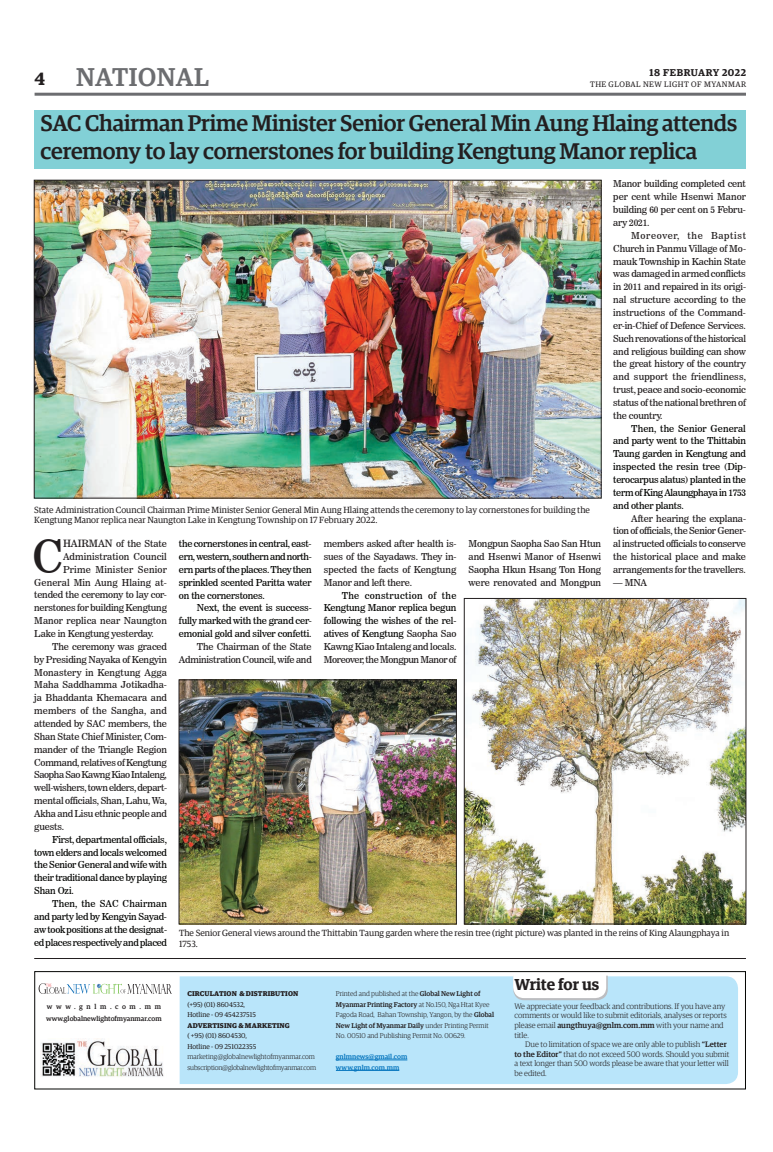
<style>
.page{position:relative;width:773px;height:1152px;background:#fff}
.page>*{position:absolute;margin:0;border:0;box-sizing:border-box;transform-origin:0 0}
.t1{font:45.3px "News 706 BT Roman C";color:#231f20}
.t2{font:500 26px "Guardian Egyp";letter-spacing:.02em;color:#6c6d70}
.t3{font:500 22.9px/27.5px "Guardian Egyp";letter-spacing:-.01em;color:#231f20}
.t4{font:600 18px "Guardian Egyp";color:#231f20}
.t5{font:600 16px "Guardian Egyp";letter-spacing:-.005em;color:#231f20}
.t6{font:600 10px "Guardian Egyp";letter-spacing:.06em;color:#231f20}
.t7{font:9.5px/12.9px "News 706 BT Roman C";letter-spacing:-.015em;color:#231f20;text-align:justify}
.t8{font:9.5px/12.9px "News 706 BT Roman C";letter-spacing:-.02em;color:#040503;text-align:justify}
.t9{font:9.5px "News 706 BT Roman C";letter-spacing:.01em;color:#231f20}
.t10{font:9.5px "News 706 BT Roman C";letter-spacing:-.035em;color:#231f20}
.t11{font:9.5px "News 706 BT Roman C";letter-spacing:-.04em;color:#231f20}
.t12{font:9.5px "News 706 BT Roman C";letter-spacing:.005em;color:#231f20}
.t13{font:9.5px "News 706 BT Roman C";letter-spacing:.015em;color:#231f20}
.t14{font:9px/10.8px "Guardian Egyp";color:#231f20}
.t15{font:300 8px/9.6px "Guardian Egyp";color:#231f20}
.t16{font:8px "Guardian Egyp";letter-spacing:.06em;color:#231f20}
.t17{font:300 7px/10.5px "Guardian Egyp";color:#231f20}
.t18{font:300 7px/10.5px "Guardian Egyp";letter-spacing:-.02em;color:#231f20}
.t19{font:7px/10.5px "Guardian Egyp";color:#231f20}
.t20{font:500 7px/11.6px "Guardian Egyp";color:#231f20}
.t21{font:700 7px "Guardian Egyp";letter-spacing:.02em;color:#231f20}
.t22{font:500 7px/10.5px "Guardian Egyp";color:#0072bc}
.s1{font-size:10px}
.s2{color:#231f20}
.s3{font-weight:500}
</style>
<div class="page">
<hr style="left:35px;top:93px;width:711px;height:3px;background:#6c6d70">
<div style="left:34px;top:110px;width:712px;height:58px;background:#82d0d6"></div>
<div style="left:180px;top:976px;width:558px;height:108px;background:#b9e5fa"></div>
<svg style="left:39px;top:983px;width:133px;height:11px"></svg>
<img style="left:41px;top:1040px;width:123px;height:37px">
<hr style="left:336px;top:1060px;width:39px;height:1px;background:#0072bc">
<hr style="left:375px;top:1060px;width:32px;height:1px;background:#0072bc">
<hr style="left:336px;top:1070px;width:63px;height:1px;background:#0072bc">
<svg style="left:513px;top:975px;width:94px;height:25px"></svg>
<div style="left:34px;top:971px;width:712px;height:119px;border:1px solid #040503"></div>
<hr style="left:34px;top:958px;width:712px;height:1px;background:#231f20">
<img style="left:36px;top:182px;width:563px;height:314px">
<img style="left:181px;top:682px;width:273px;height:240px">
<div style="left:179px;top:680px;width:277px;height:244px;border:1px solid #231f20"></div>
<img style="left:466px;top:600px;width:278px;height:322px">
<div style="left:464px;top:598px;width:282px;height:326px;border:1px solid #231f20"></div>
<h3 class="t4" style="left:35px;top:65px;width:12px">4</h3>
<h2 class="t2" style="left:76px;top:59px;width:134px">NATIONAL</h2>
<p class="t6" style="left:649px;top:65px;width:98px">18 FEBRUARY 2022</p>
<p class="t16" style="left:590px;top:79px;width:158px">THE GLOBAL NEW LIGHT OF MYANMAR</p>
<h3 class="t3" style="left:41px;top:108px;width:698px">SAC Chairman Prime Minister Senior General Min Aung Hlaing attends ceremony to lay cornerstones for building Kengtung Manor replica</h3>
<p class="t7" style="left:613px;top:178px;width:134px">Manor building completed cent per cent while Hsenwi Manor building 60 per cent on 5 Febru&shy;ary 2021.</p>
<p class="t7" style="left:613px;top:229px;width:134px;text-indent:18px">Moreover, the Baptist Church in Panmu Village of Mo&shy;mauk Township in Kachin State was damaged in armed conflicts in 2011 and repaired in its origi&shy;nal structure according to the instructions of the Command&shy;er-in-Chief of Defence Services.<br>Such renovations of the historical and religious building can show the great history of the country and support the friendliness, trust, peace and socio-economic status of the national brethren of the country.</p>
<p class="t8" style="left:613px;top:422px;width:134px;text-indent:18px">Then, the Senior General and party went to the Thittabin Taung garden in Kengtung and inspected the resin tree (Dip&shy;terocarpus alatus) planted in the term of King Alaungphaya in 1753 and other plants.</p>
<p class="t7" style="left:613px;top:512px;width:134px;text-indent:18px">After hearing the explana&shy;tion of officials, the Senior Gener&shy;al instructed officials to conserve the historical place and make arrangements for the travellers.</p>
<p class="t7" style="left:613px;top:576px;width:35px">— MNA</p>
<p class="t14" style="left:34px;top:503px;width:557px">State Administration Council Chairman Prime Minister Senior General Min Aung Hlaing attends the ceremony to lay cornerstones for building the<br>Kengtung Manor replica near Naungton Lake in Kengtung Township on 17 February 2022.</p>
<h1 class="t1" style="left:32px;top:529px;width:33px">C</h1>
<p class="t7" style="left:63px;top:537px;width:105px"><span class="s1">HAIRMAN</span> of the State</p>
<p class="t8" style="left:179px;top:537px;width:134px">the cornerstones in central, east&shy;ern, western, southern and north&shy;ern parts of the places. They then sprinkled scented Paritta water on the cornerstones.</p>
<p class="t8" style="left:179px;top:602px;width:134px;text-indent:18px">Next, the event is success&shy;fully marked with the grand cer&shy;emonial gold and silver confetti.</p>
<p class="t7" style="left:179px;top:640px;width:134px;text-align:right">The Chairman of the State<br>Administration Council, wife and</p>
<p class="t7" style="left:324px;top:537px;width:134px">members asked after health is&shy;sues of the Sayadaws. They in&shy;spected the facts of Kengtung Manor and left there.</p>
<p class="t8" style="left:324px;top:589px;width:134px;text-indent:18px">The construction of the Kengtung Manor replica begun following the wishes of the rel&shy;atives of Kengtung <span class="s2">Saopha Sao Kawng Kiao Intaleng and locals.<br>Moreover, the Mongpun Manor of</span></p>
<p class="t7" style="left:468px;top:537px;width:134px">Mongpun Saopha Sao San Htun and Hsenwi Manor of Hsenwi Saopha Hkun Hsang Ton Hong were renovated and Mongpun</p>
<p class="t9" style="left:63px;top:551px;width:105px">Administration Council</p>
<p class="t13" style="left:63px;top:564px;width:105px">Prime Minister Senior</p>
<p class="t9" style="left:34px;top:577px;width:134px">General Min Aung Hlaing at-</p>
<p class="t7" style="left:34px;top:589px;width:134px">tended the ceremony to lay cor-</p>
<p class="t7" style="left:34px;top:601px;width:134px">nerstones for building Kengtung</p>
<p class="t7" style="left:34px;top:614px;width:134px">Manor replica near Naungton</p>
<p class="t7" style="left:34px;top:627px;width:121px">Lake in Kengtung yesterday.</p>
<p class="t7" style="left:52px;top:640px;width:116px">The ceremony was graced</p>
<p class="t7" style="left:34px;top:653px;width:134px">by Presiding Nayaka of Kengyin</p>
<p class="t12" style="left:34px;top:666px;width:134px">Monastery in Kengtung Agga</p>
<p class="t7" style="left:34px;top:679px;width:134px">Maha Saddhamma Jotikadha-</p>
<p class="t7" style="left:34px;top:691px;width:134px">ja Bhaddanta Khemacara and</p>
<p class="t9" style="left:34px;top:705px;width:134px">members of the Sangha, and</p>
<p class="t7" style="left:34px;top:717px;width:134px">attended by SAC members, the</p>
<p class="t7" style="left:34px;top:730px;width:134px">Shan State Chief Minister, Com-</p>
<p class="t7" style="left:34px;top:743px;width:134px">mander of the Triangle Region</p>
<p class="t7" style="left:34px;top:756px;width:134px">Command, relatives of Kengtung</p>
<p class="t11" style="left:34px;top:769px;width:134px">Saopha Sao Kawng Kiao Intaleng,</p>
<p class="t10" style="left:34px;top:782px;width:134px">well-wishers, town elders, depart-</p>
<p class="t7" style="left:34px;top:794px;width:134px">mental officials, Shan, Lahu, Wa,</p>
<p class="t7" style="left:34px;top:807px;width:134px">Akha and Lisu ethnic people and</p>
<p class="t7" style="left:34px;top:820px;width:31px">guests.</p>
<p class="t8" style="left:34px;top:833px;width:134px;text-indent:18px">First, departmental officials, town elders and locals welcomed the Senior General and wife with their traditional dance by playing Shan Ozi.</p>
<p class="t8" style="left:34px;top:897px;width:134px;text-indent:18px">Then, the SAC Chairman and party led by Kengyin Sayad&shy;aw took positions at the designat&shy;ed places respectively and placed</p>
<p class="t14" style="left:179px;top:927px;width:551px">The Senior General views around the Thittabin Taung garden where the resin tree (right picture) was planted in the reins of King Alaungphaya in<br>1753.</p>
<p class="t20" style="left:46px;top:1001px;width:117px">www.gnlm.com.mm www.globalnewlightofmyanmar.com</p>
<p class="t21" style="left:187px;top:988px;width:112px">CIRCULATION &amp; DISTRIBUTION</p>
<p class="t19" style="left:187px;top:999px;width:70px">(+95) (01) 8604532,<br>Hotline - 09 454237515</p>
<p class="t21" style="left:187px;top:1020px;width:104px">ADVERTISING &amp; MARKETING</p>
<p class="t19" style="left:187px;top:1030px;width:70px">( +95) (01) 8604530,<br>Hotline - 09 251022355</p>
<p class="t18" style="left:187px;top:1051px;width:130px">marketing@globalnewlightofmyanmar.com subscription@globalnewlightofmyanmar.com</p>
<p class="t17" style="left:336px;top:988px;width:160px">Printed and published at the <span class="s3">Global New Light of Myanmar Printing Factory</span> at No.150, Nga Htat Kyee Pagoda Road, Bahan Township, Yangon, by the <span class="s3">Global New Light of Myanmar Daily</span> under Printing Permit No. 00510 and Publishing Permit No. 00629.</p>
<p class="t22" style="left:336px;top:1051px;width:73px">gnlmnews@gmail.com www.gnlm.com.mm</p>
<h3 class="t5" style="left:514px;top:972px;width:86px">Write for us</h3>
<p class="t15" style="left:514px;top:1001px;width:214px">We appreciate your feedback and contributions. If you have any comments or would like to submit editorials, analyses or reports please email <span class="s3">aungthuya@gnlm.com.mm</span> with your name and title.</p>
<p class="t15" style="left:514px;top:1039px;width:216px;text-indent:11px">Due to limitation of space we are only able to publish <span class="s3">“Letter to the Editor”</span> that do not exceed 500 words. Should you submit a text longer than 500 words please be aware that your letter will be edited.</p>
</div>
